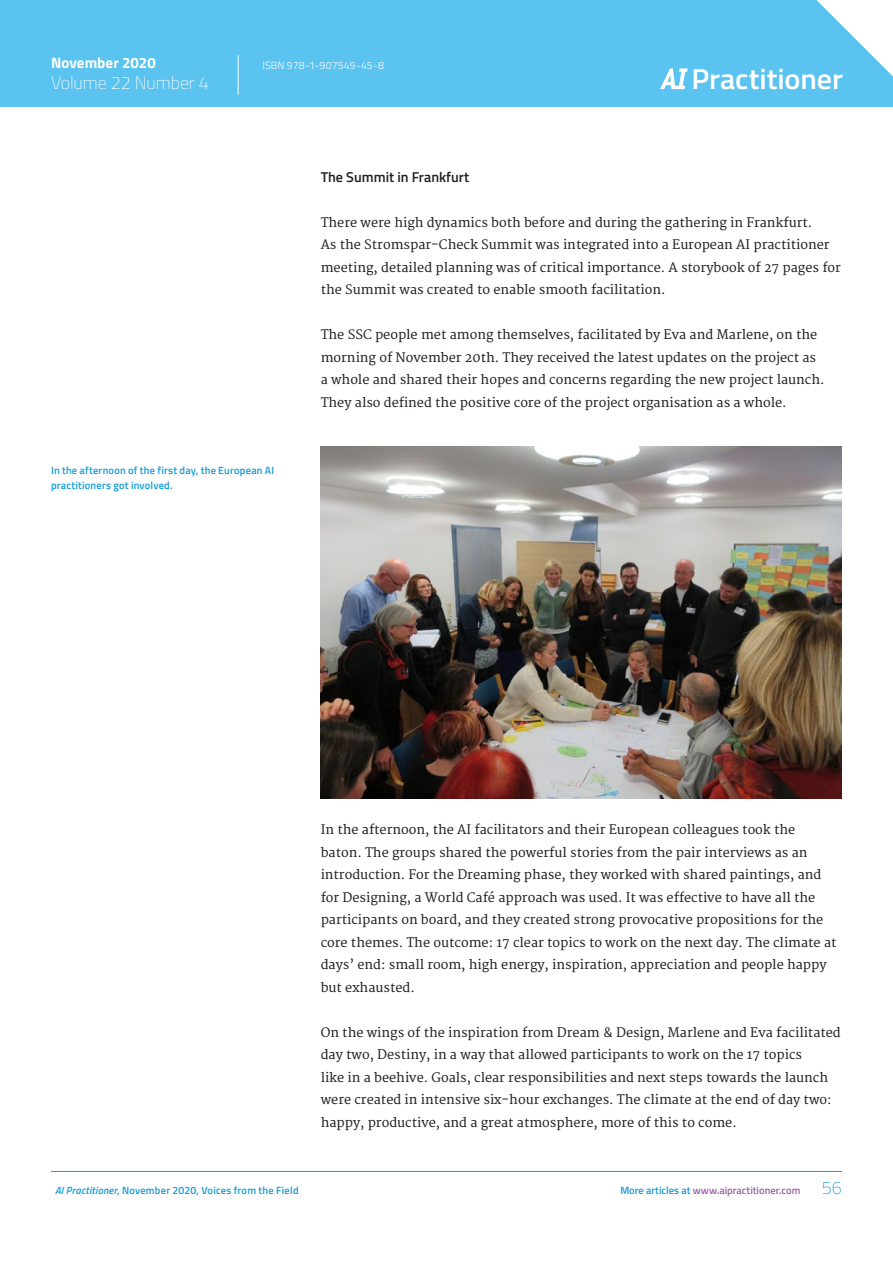
<style>
.page{position:relative;width:893px;height:1263px;background:#fff}
.page>*{position:absolute;margin:0;border:0;box-sizing:border-box;transform-origin:0 0}
.t1{font:600 28.8px "Titillium Web";letter-spacing:-.005em;color:#fff;scale:1.05 1}
.t2{font:100 18px "Titillium Web";letter-spacing:-.005em;color:#fff}
.t3{font:700 15px "Titillium Web";color:#fff}
.t4{font:600 14.25px "Titillium Web";color:#231f20}
.t5{font:12.75px/22.5px "Merriweather";color:#231f20}
.t6{font:600 10.5px/15px "Titillium Web";letter-spacing:.02em;color:#179dd9}
.t7{font:600 10.5px "Titillium Web";color:#9e61a8}
.t8{font:300 10.5px "Titillium Web";letter-spacing:.015em;color:#fff}
.s1{font-style:italic}
.s2{color:#179dd9}
.s3{font-weight:100;font-size:18px;color:#179dd9}
</style>
<div class="page">
<div style="left:0;top:0;width:893px;height:106px;background:#5bc3ef"></div>
<svg style="left:816px;top:0;width:77px;height:77px"></svg>
<hr style="left:238px;top:55px;width:1px;height:40px;background:#fff">
<svg style="left:660px;top:68px;width:28px;height:21px"></svg>
<hr style="left:51px;top:1171px;width:791px;height:1px;background:#179dd9">
<img style="left:321px;top:446px;width:521px;height:352px">
<p class="t3" style="left:51px;top:51px;width:106px">November 2020</p>
<p class="t8" style="left:262px;top:58px;width:123px">ISBN 978-1-907549-45-8</p>
<h2 class="t2" style="left:51px;top:70px;width:159px">Volume 22 Number 4</h2>
<h1 class="t1" style="left:691px;top:57px;width:146px">Practitioner</h1>
<p class="t6" style="left:51px;top:463px;width:225px">In the afternoon of the first day, the European AI practitioners got involved.</p>
<p class="t4" style="left:321px;top:166px;width:150px">The Summit in Frankfurt</p>
<p class="t5" style="left:321px;top:212px;width:522px">There were high dynamics both before and during the gathering in Frankfurt.<br>As the Stromspar-Check Summit was integrated into a European AI practitioner meeting, detailed planning was of critical importance. A storybook of 27 pages for the Summit was created to enable smooth facilitation.</p>
<p class="t5" style="left:321px;top:324px;width:505px">The SSC people met among themselves, facilitated by Eva and Marlene, on the morning of November 20th. They received the latest updates on the project as a whole and shared their hopes and concerns regarding the new project launch.<br>They also defined the positive core of the project organisation as a whole.</p>
<p class="t6" style="left:55px;top:1183px;width:245px"><span class="s1">AI Practitioner</span>, November 2020, Voices from the Field</p>
<p class="t5" style="left:321px;top:819px;width:517px">In the afternoon, the AI facilitators and their European colleagues took the baton. The groups shared the powerful stories from the pair interviews as an introduction. For the Dreaming phase, they worked with shared paintings, and for Designing, a World Café approach was used. It was effective to have all the participants on board, and they created strong provocative propositions for the core themes. The outcome: 17 clear topics to work on the next day. The climate at days’ end: small room, high energy, inspiration, appreciation and people happy but exhausted.</p>
<p class="t5" style="left:321px;top:1022px;width:522px">On the wings of the inspiration from Dream &amp; Design, Marlene and Eva facilitated day two, Destiny, in a way that allowed participants to work on the 17 topics<br>like in a beehive. Goals, clear responsibilities and next steps towards the launch were created in intensive six-hour exchanges. The climate at the end of day two: happy, productive, and a great atmosphere, more of this to come.</p>
<p class="t7" style="left:620px;top:1183px;width:223px"><span class="s2">More articles at</span> www.aipractitioner.com <span class="s3">56</span></p>
</div>
